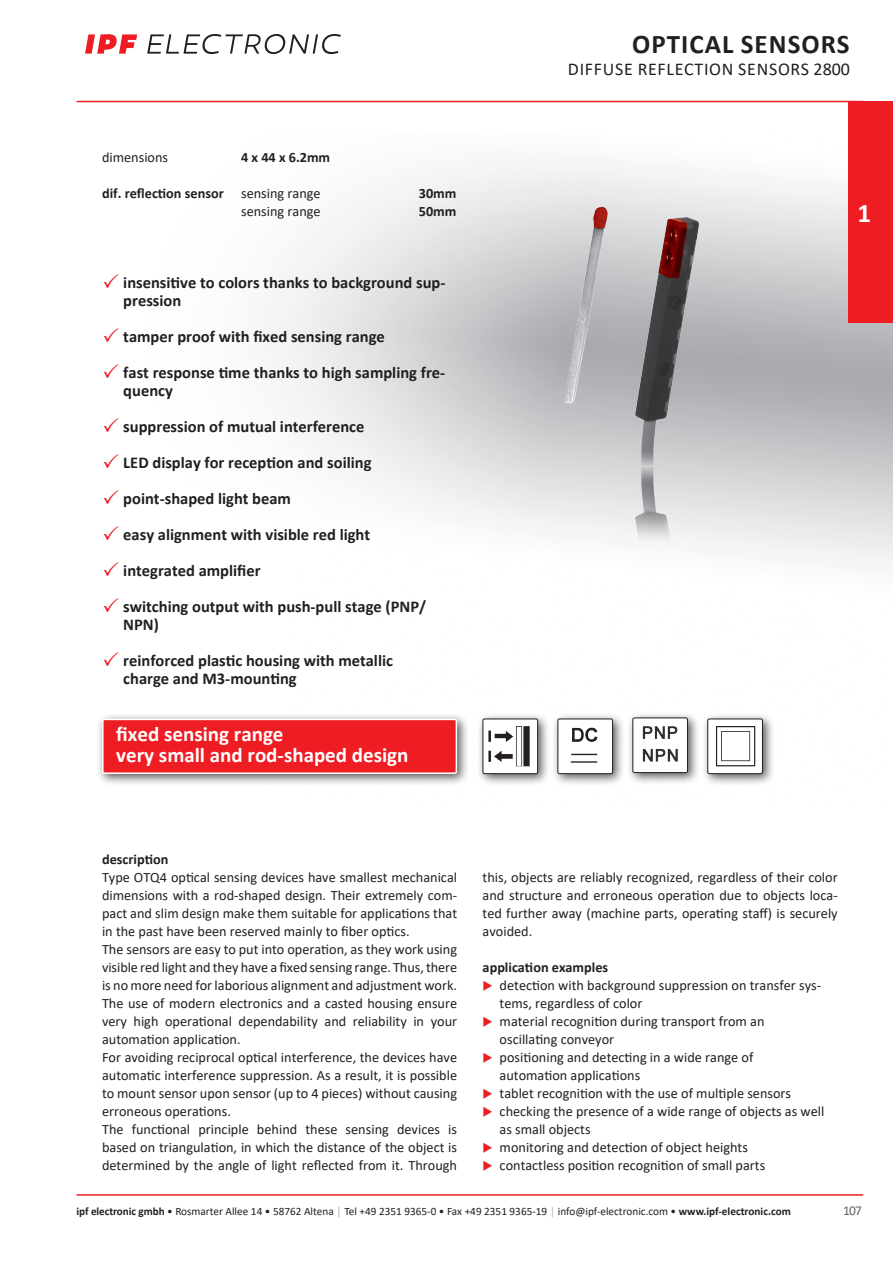
<style>
.page{position:relative;width:893px;height:1263px;background:#fff}
.page>*{position:absolute;margin:0;border:0;box-sizing:border-box;transform-origin:0 0}
.t1{font:700 27px "Calibri";letter-spacing:.04em;color:#231f20}
.t2{font:700 27px "Calibri";color:#fff}
.Kurzbeschreibung_rot{font:700 21px "Calibri";color:#fff}
.t3{font:18px "Calibri";letter-spacing:.04em;color:#231f20}
.Beschreibung_mit_Hak{font:700 16.5px/18px "Calibri";color:#231f20}
.Grundschrift_Datenbl{font:14.25px/18px "Calibri";color:#231f20;text-align:justify}
.Grundschrift_Einzug{font:14.25px/18px "Calibri";color:#231f20}
.Beschreibung_oben_mi{font:700 14.25px "Calibri";color:#231f20}
.Beschreibung_oben_mi-2{font:14.25px "Calibri";color:#231f20}
.Grundschrift_Datenbl-2{font:700 14.25px "Calibri";color:#231f20}
.t4{font:13.5px "Calibri";color:#636366}
.t5{font:11.25px "Calibri";color:#231f20}
.s1{font-weight:400}
.s2{color:#ee1d23}
.s3{font-weight:700}
.s4{font-weight:700;color:#a8a9ad}
</style>
<div class="page">
<svg style="left:147px;top:34px;width:194px;height:20px"></svg>
<svg style="left:85px;top:34px;width:52px;height:20px"></svg>
<hr style="left:77px;top:101px;width:786px;height:1px;background:#ee1d23">
<hr style="left:77px;top:1194px;width:786px;height:2px;background:#ee1d23">
<img style="left:272px;top:168px;width:621px;height:399px">
<img style="left:481px;top:162px;width:234px;height:405px">
<div style="left:96px;top:713px;width:373px;height:73px;background:#231f20;opacity:.75"></div>
<div style="left:103px;top:719px;width:353px;height:54px;background:#ee1d23;border-radius:2px"></div>
<div style="left:102px;top:719px;width:355px;height:55px;border:2px solid #fff;border-radius:2px"></div>
<div style="left:477px;top:713px;width:73px;height:73px;background:#231f20;opacity:.75"></div>
<img style="left:485px;top:721px;width:51px;height:51px">
<div style="left:483px;top:719px;width:55px;height:55px;border:1px solid #231f20;border-radius:2px"></div>
<div style="left:552px;top:713px;width:73px;height:73px;background:#231f20;opacity:.75"></div>
<img style="left:560px;top:721px;width:51px;height:51px">
<div style="left:558px;top:719px;width:55px;height:55px;border:1px solid #231f20;border-radius:2px"></div>
<div style="left:627px;top:712px;width:73px;height:73px;background:#231f20;opacity:.75"></div>
<img style="left:634px;top:720px;width:52px;height:51px">
<div style="left:632px;top:718px;width:56px;height:55px;border:1px solid #231f20;border-radius:2px"></div>
<div style="left:701px;top:713px;width:74px;height:73px;background:#231f20;opacity:.75"></div>
<img style="left:709px;top:721px;width:52px;height:51px">
<div style="left:707px;top:719px;width:56px;height:55px;border:1px solid #231f20;border-radius:2px"></div>
<div style="left:848px;top:101px;width:45px;height:221px;background:#ee1d23"></div>
<p class="Beschreibung_oben_mi-2" style="left:102px;top:147px;width:68px">dimensions</p>
<p class="Beschreibung_oben_mi" style="left:241px;top:147px;width:91px">4 x 44 x 6.2mm</p>
<p class="Beschreibung_oben_mi" style="left:102px;top:183px;width:220px">dif. reflection sensor <span class="s1">sensing range</span></p>
<p class="Beschreibung_oben_mi" style="left:419px;top:183px;width:39px">30mm</p>
<p class="Beschreibung_oben_mi-2" style="left:241px;top:201px;width:81px">sensing range</p>
<p class="Beschreibung_oben_mi" style="left:419px;top:201px;width:39px">50mm</p>
<p class="Beschreibung_mit_Hak" style="left:123px;top:273px;width:324px">insensitive to colors thanks to background sup&shy;pression</p>
<p class="Beschreibung_mit_Hak" style="left:123px;top:327px;width:263px">tamper proof with fixed sensing range</p>
<p class="Beschreibung_mit_Hak" style="left:123px;top:363px;width:323px">fast response time thanks to high sampling fre&shy;quency</p>
<p class="Beschreibung_mit_Hak" style="left:123px;top:417px;width:243px">suppression of mutual interference</p>
<p class="Beschreibung_mit_Hak" style="left:123px;top:453px;width:250px">LED display for reception and soiling</p>
<p class="Beschreibung_mit_Hak" style="left:123px;top:489px;width:169px">point-shaped light beam</p>
<p class="Beschreibung_mit_Hak" style="left:123px;top:525px;width:248px">easy alignment with visible red light</p>
<p class="Beschreibung_mit_Hak" style="left:123px;top:561px;width:139px">integrated amplifier</p>
<p class="Beschreibung_mit_Hak" style="left:123px;top:597px;width:304px">switching output with push-pull stage (PNP/<br>NPN)</p>
<p class="Beschreibung_mit_Hak" style="left:123px;top:651px;width:271px">reinforced plastic housing with metallic charge and M3-mounting</p>
<p class="Kurzbeschreibung_rot" style="left:116px;top:719px;width:169px">fixed sensing range</p>
<p class="Kurzbeschreibung_rot" style="left:116px;top:740px;width:294px">very small and rod-shaped design</p>
<p class="t1" style="left:632px;top:25px;width:219px">OPTICAL SENSORS</p>
<p class="t3" style="left:568px;top:57px;width:284px">DIFFUSE REFLECTION SENSORS 2800</p>
<p class="t2" style="left:857px;top:194px;width:15px">1</p>
<p class="Beschreibung_oben_mi" style="left:102px;top:849px;width:68px">description</p>
<p class="Grundschrift_Datenbl" style="left:102px;top:868px;width:357px">Type OTQ4 optical sensing devices have smallest mechanical dimensions with a rod-shaped design. Their extremely com&shy;pact and slim design make them suitable for applications that in the past have been reserved mainly to fiber optics.</p>
<p class="Grundschrift_Datenbl" style="left:102px;top:940px;width:357px">The sensors are easy to put into operation, as they work using visible red light and they have a fixed sensing range. Thus, there is no more need for laborious alignment and adjustment work.</p>
<p class="Grundschrift_Datenbl" style="left:102px;top:994px;width:357px">The use of modern electronics and a casted housing ensure very high operational dependability and reliability in your automation application.</p>
<p class="Grundschrift_Datenbl" style="left:102px;top:1048px;width:357px">For avoiding reciprocal optical interference, the devices have automatic interference suppression. As a result, it is possible to mount sensor upon sensor (up to 4 pieces) without causing erroneous operations.</p>
<p class="Grundschrift_Datenbl" style="left:102px;top:1120px;width:357px">The functional principle behind these sensing devices is based on triangulation, in which the distance of the object is determined by the angle of light reflected from it. Through</p>
<p class="Grundschrift_Datenbl" style="left:483px;top:868px;width:357px">this, objects are reliably recognized, regardless of their color and structure and erroneous operation due to objects loca&shy;ted further away (machine parts, operating staff) is securely avoided.</p>
<p class="Grundschrift_Datenbl-2" style="left:483px;top:957px;width:127px">application examples</p>
<p class="Grundschrift_Einzug" style="left:500px;top:976px;width:323px;text-indent:-17px"><span class="s2">◆</span> detection with background suppression on transfer sys&shy;tems, regardless of color</p>
<p class="Grundschrift_Einzug" style="left:500px;top:1012px;width:266px;text-indent:-17px"><span class="s2">◆</span> material recognition during transport from an oscillating conveyor</p>
<p class="Grundschrift_Einzug" style="left:500px;top:1048px;width:255px;text-indent:-17px"><span class="s2">◆</span> positioning and detecting in a wide range of automation applications</p>
<p class="Grundschrift_Einzug" style="left:483px;top:1084px;width:310px"><span class="s2">◆</span> tablet recognition with the use of multiple sensors</p>
<p class="Grundschrift_Einzug" style="left:500px;top:1102px;width:326px;text-indent:-17px"><span class="s2">◆</span> checking the presence of a wide range of objects as well as small objects</p>
<p class="Grundschrift_Einzug" style="left:483px;top:1138px;width:267px"><span class="s2">◆</span> monitoring and detection of object heights</p>
<p class="Grundschrift_Einzug" style="left:483px;top:1156px;width:284px"><span class="s2">◆</span> contactless position recognition of small parts</p>
<p class="t5" style="left:77px;top:1203px;width:716px"><span class="s3">ipf electronic gmbh</span> • Rosmarter Allee 14 • 58762 Altena <span class="s4">│</span> Tel +49 2351 9365-0 • Fax +49 2351 9365-19 <span class="s4">│</span> info@ipf-electronic.com • <span class="s3">www.ipf-electronic.com</span></p>
<p class="t4" style="left:843px;top:1201px;width:21px">107</p>
</div>
